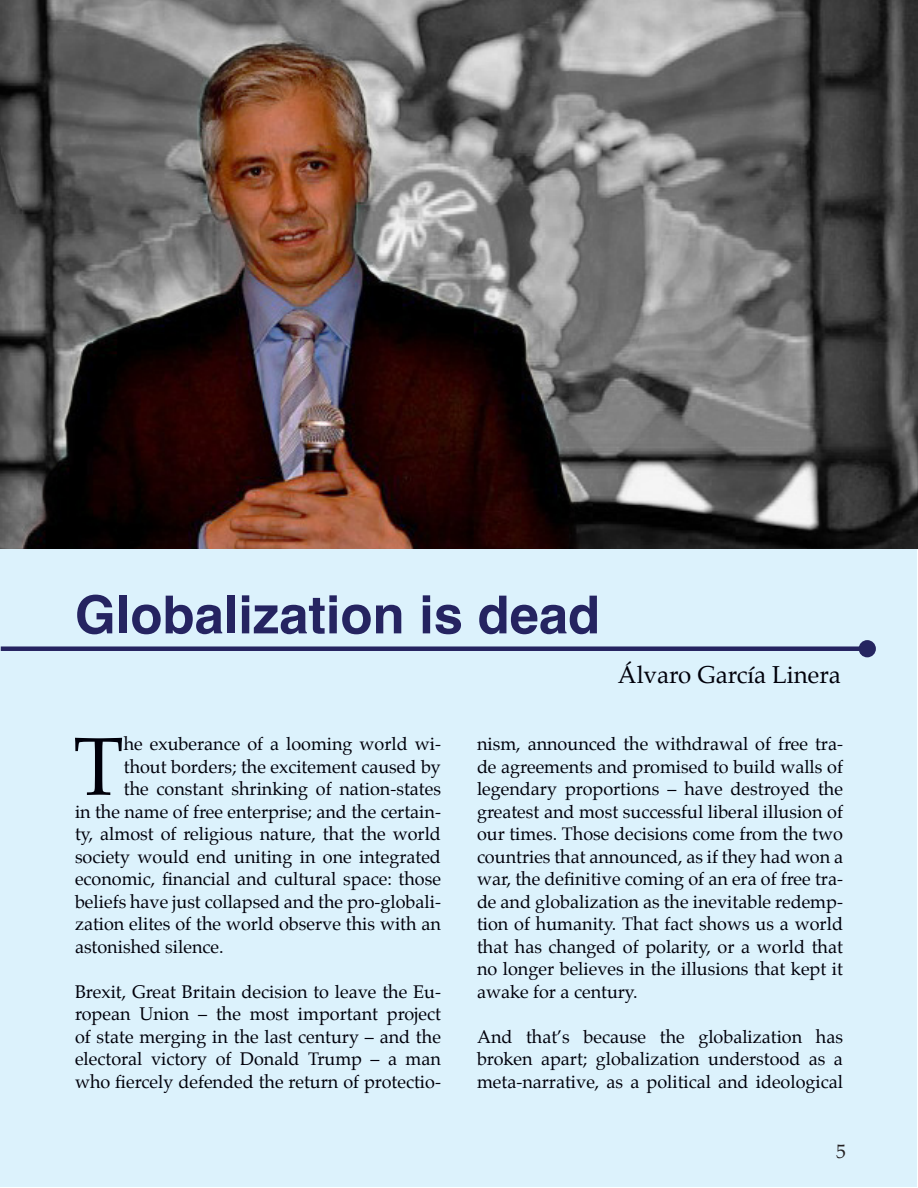
<style>
.page{position:relative;width:918px;height:1188px;background:#fff}
.page>*{position:absolute;margin:0;border:0;box-sizing:border-box;transform-origin:0 0}
.primera_línea{font:82.5px "Palatino";color:#00000a}
.t1{font:700 52.5px "Helvetica";color:#252461}
.t2{font:24px "Palatino";color:#00000a}
.t3{font:19.5px "Palatino";color:#231f20}
.texto_corrido{font:18px/22.5px "Palatino";color:#00000a;text-align:justify}
.primera_línea-2{font:18px "Palatino";color:#00000a}
</style>
<div class="page">
<div style="left:1px;top:1px;width:916px;height:1186px;background:#dcf2fc"></div>
<div style="left:1px;top:646px;width:866px;height:5px;background:#252461"></div>
<div style="left:859px;top:640px;width:17px;height:17px;background:#252560;border-radius:50%"></div>
<img style="left:0;top:1px;width:918px;height:548px">
<p class="t1" style="left:75px;top:573px;width:527px">Globalization is dead</p>
<p class="t2" style="left:618px;top:655px;width:224px">Álvaro García Linera</p>
<p class="primera_línea" style="left:73px;top:698px;width:52px">T</p>
<p class="primera_línea-2" style="left:124px;top:729px;width:319px">he exuberance of a looming world wi-</p>
<p class="primera_línea-2" style="left:124px;top:751px;width:319px">thout borders; the excitement caused by</p>
<p class="primera_línea-2" style="left:124px;top:774px;width:319px">the constant shrinking of nation-states</p>
<p class="primera_línea-2" style="left:75px;top:796px;width:367px">in the name of free enterprise; and the certain-</p>
<p class="primera_línea-2" style="left:75px;top:819px;width:367px">ty, almost of religious nature, that the world</p>
<p class="primera_línea-2" style="left:75px;top:841px;width:367px">society would end uniting in one integrated</p>
<p class="primera_línea-2" style="left:75px;top:864px;width:368px">economic, financial and cultural space: those</p>
<p class="primera_línea-2" style="left:75px;top:886px;width:367px">beliefs have just collapsed and the pro-globali-</p>
<p class="primera_línea-2" style="left:75px;top:909px;width:367px">zation elites of the world observe this with an</p>
<p class="primera_línea-2" style="left:75px;top:931px;width:150px">astonished silence.</p>
<p class="texto_corrido" style="left:75px;top:980px;width:368px">Brexit, Great Britain decision to leave the Eu&shy;ropean Union – the most important project of state merging in the last century – and the electoral victory of Donald Trump – a man who fiercely defended the return of protectio-</p>
<p class="texto_corrido" style="left:477px;top:733px;width:368px">nism, announced the withdrawal of free tra&shy;de agreements and promised to build walls of legendary proportions – have destroyed the greatest and most successful liberal illusion of our times. Those decisions come from the two countries that announced, as if they had won a war, the definitive coming of an era of free tra&shy;de and globalization as the inevitable redemp&shy;tion of humanity. That fact shows us a world that has changed of polarity, or a world that no longer believes in the illusions that kept it awake for a century.</p>
<p class="texto_corrido" style="left:477px;top:1025px;width:368px">And that’s because the globalization has broken apart; globalization understood as a meta-narrative, as a political and ideological</p>
<p class="t3" style="left:836px;top:1135px;width:11px">5</p>
</div>
